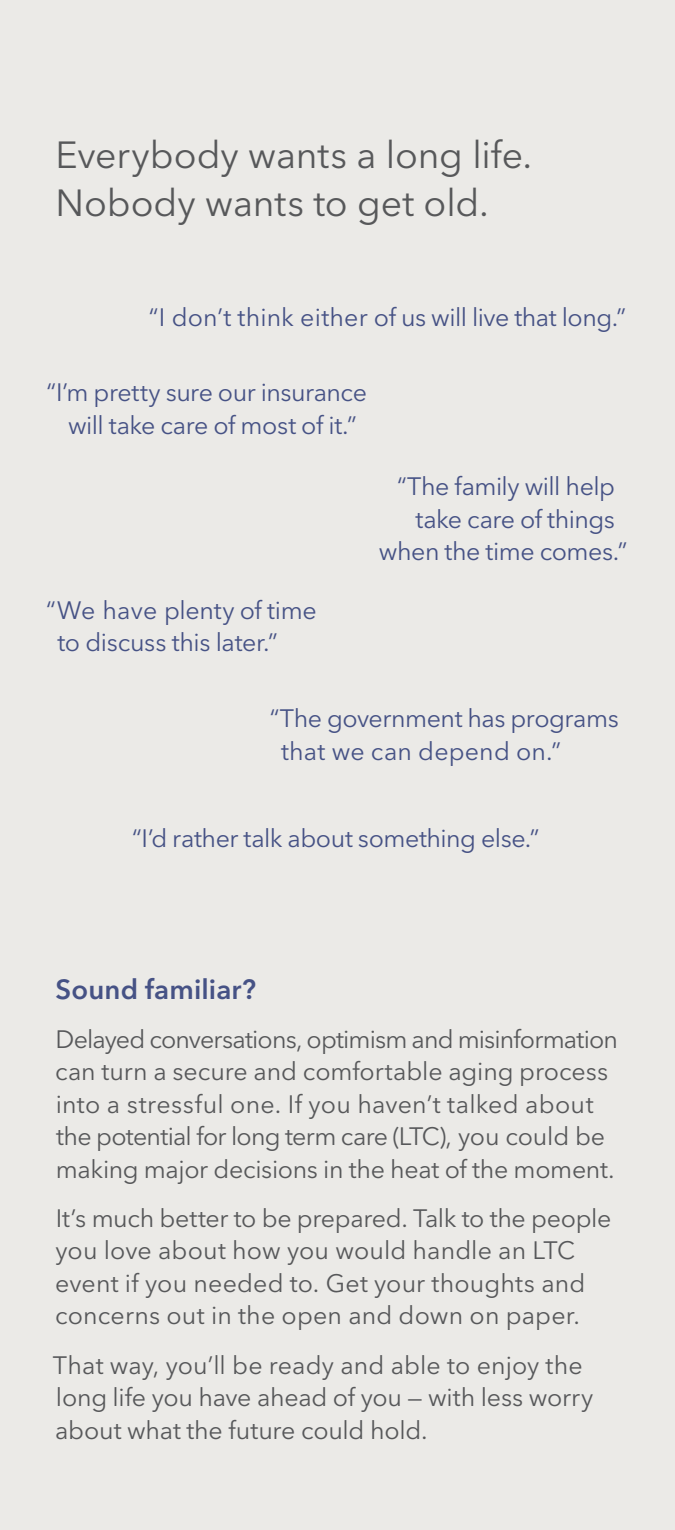
<style>
.page{position:relative;width:675px;height:1530px;background:#ebeae7}
.page>*{position:absolute;margin:0;border:0;box-sizing:border-box;transform-origin:0 0}
.t1{font:37.5px/47.5px "Avenir Next LT Pro";letter-spacing:-.005em;color:#57585a}
.t2{font:600 27.5px "Avenir Next LT Pro";letter-spacing:.005em;color:#465285}
.t3{font:25px/32.5px "Avenir Next LT Pro";letter-spacing:-.005em;color:#57585a}
.t4{font:25px/32.5px "Avenir Next LT Pro";letter-spacing:-.02em;color:#465285}
</style>
<div class="page">
<h1 class="t1" style="left:56px;top:132px;width:478px">Everybody wants a long life.<br>Nobody wants to get old.</h1>
<p class="t4" style="left:149px;top:301px;width:479px">“I don’t think either of us will live that long.”</p>
<p class="t4" style="left:46px;top:376px;width:322px;text-align:center">“I’m pretty sure our insurance will take care of most of it.”</p>
<p class="t4" style="left:58px;top:594px;width:261px;text-indent:-11px">“We have plenty of time to discuss this later.”</p>
<p class="t4" style="left:397px;top:470px;width:219px">“The family will help</p>
<p class="t4" style="left:416px;top:503px;width:201px">take care of things</p>
<p class="t4" style="left:379px;top:535px;width:250px">when the time comes.”</p>
<p class="t4" style="left:281px;top:702px;width:339px;text-indent:-11px">“The government has programs that we can depend on.”</p>
<p class="t4" style="left:132px;top:822px;width:409px">“I’d rather talk about something else.”</p>
<p class="t2" style="left:56px;top:972px;width:202px">Sound familiar?</p>
<p class="t3" style="left:55px;top:1023px;width:564px">Delayed conversations, optimism and misinformation can turn a secure and comfortable aging process into a stressful one. If you haven’t talked about the potential for long term care (LTC), you could be making major decisions in the heat of the moment.</p>
<p class="t3" style="left:55px;top:1202px;width:558px">It’s much better to be prepared. Talk to the people you love about how you would handle an LTC event if you needed to. Get your thoughts and concerns out in the open and down on paper.</p>
<p class="t3" style="left:53px;top:1349px;width:542px">That way, you’ll be ready and able to enjoy the long life you have ahead of you — with less worry about what the future could hold.</p>
</div>
